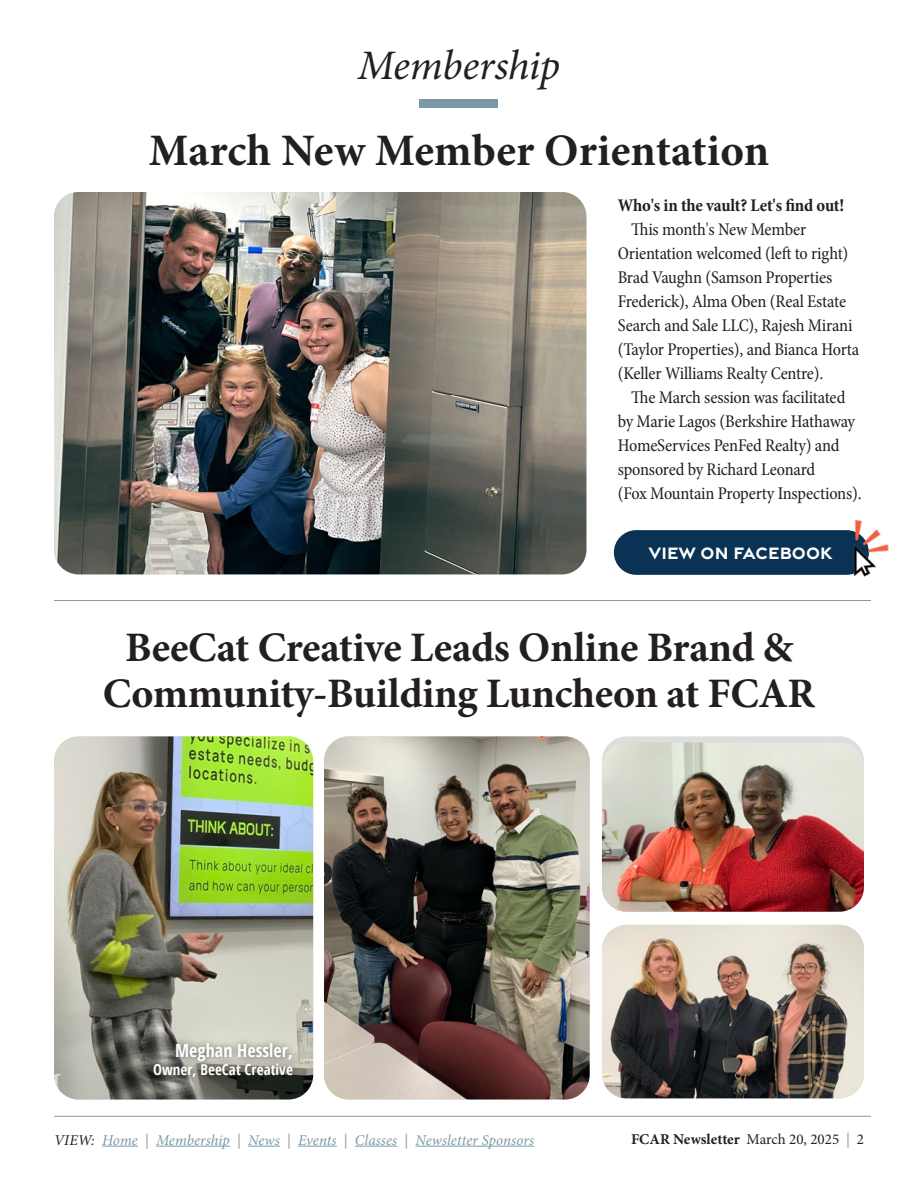
<style>
.page{position:relative;width:918px;height:1188px;background:#fff}
.page>*{position:absolute;margin:0;border:0;box-sizing:border-box;transform-origin:0 0}
.t1{font:700 45px "Minion Pro";color:#231f20}
.t2{font:700 42px/46.5px "Minion Pro";letter-spacing:-.01em;color:#231f20;text-align:center}
.t3{font:italic 42px "Minion Pro";letter-spacing:-.01em;color:#231f20}
.t4{font:condensed 18px/24px "Minion Pro";letter-spacing:-.01em;color:#231f20}
.t5{font:700 condensed 18px "Minion Pro";letter-spacing:-.01em;color:#231f20}
.t6{font:700 condensed 18px "Open Sans";letter-spacing:.005em;color:#fff}
.t7{font:700 17.85px "Gravesend Sans";letter-spacing:.01em;color:#fff}
.t8{font:italic 15px "Minion Pro";letter-spacing:.005em;color:#7b98a9}
.t9{font:700 15px "Minion Pro";color:#231f20}
.t10{font:700 condensed 15px "Open Sans";letter-spacing:.005em;color:#fff}
.s1{color:#231f20}
.s2{color:#939598}
.s3{font-weight:400}
.s4{font-weight:400;color:#7b98a9}
</style>
<div class="page">
<hr style="left:102px;top:1146px;width:36px;height:1px;background:#7b98a9">
<hr style="left:156px;top:1146px;width:74px;height:1px;background:#7b98a9">
<hr style="left:248px;top:1146px;width:32px;height:1px;background:#7b98a9">
<hr style="left:298px;top:1146px;width:39px;height:1px;background:#7b98a9">
<hr style="left:355px;top:1146px;width:42px;height:1px;background:#7b98a9">
<hr style="left:415px;top:1146px;width:119px;height:1px;background:#7b98a9">
<hr style="left:54px;top:1116px;width:817px;height:1px;background:#939598">
<hr style="left:54px;top:600px;width:817px;height:1px;background:#939598">
<div style="left:420px;top:99px;width:78px;height:9px;background:#7b98a9"></div>
<img style="left:54px;top:192px;width:532px;height:382px">
<img style="left:324px;top:736px;width:266px;height:363px">
<img style="left:54px;top:736px;width:259px;height:363px">
<div style="left:602px;top:736px;width:262px;height:176px;background:#dcdddf;border-radius:25px"></div>
<img style="left:602px;top:743px;width:262px;height:169px">
<img style="left:602px;top:925px;width:262px;height:173px">
<div style="left:613px;top:529px;width:257px;height:47px;background:#0a3254;border-radius:23px"></div>
<div style="left:612px;top:529px;width:258px;height:47px;border:2px solid #fff;border-radius:23px"></div>
<img style="left:821px;top:520px;width:68px;height:57px">
<div style="left:145px;top:1036px;width:156px;height:49px;background:#231f20;opacity:.75"></div>
<h2 class="t3" style="left:358px;top:37px;width:204px">Membership</h2>
<h1 class="t1" style="left:149px;top:119px;width:622px">March New Member Orientation</h1>
<p class="t5" style="left:618px;top:193px;width:228px">Who's in the vault? Let's find out!</p>
<p class="t4" style="left:618px;top:218px;width:243px;text-indent:14px">This month's New Member Orientation welcomed (left to right)<br>Brad Vaughn (Samson Properties Frederick), Alma Oben (Real Estate Search and Sale LLC), Rajesh Mirani (Taylor Properties), and Bianca Horta (Keller Williams Realty Centre).</p>
<p class="t4" style="left:618px;top:386px;width:245px;text-indent:14px">The March session was facilitated by Marie Lagos (Berkshire Hathaway HomeServices PenFed Realty) and sponsored by Richard Leonard<br>(Fox Mountain Property Inspections).</p>
<p class="t7" style="left:649px;top:541px;width:185px">VIEW ON FACEBOOK</p>
<h2 class="t2" style="left:103px;top:623px;width:714px">BeeCat Creative Leads Online Brand &amp;<br>Community-Building Luncheon at FCAR</h2>
<p class="t6" style="left:175px;top:1038px;width:119px">Meghan Hessler,</p>
<p class="t10" style="left:153px;top:1060px;width:141px">Owner, BeeCat Creative</p>
<p class="t8" style="left:54px;top:1130px;width:482px"><span class="s1">VIEW:</span> Home <span class="s2">|</span> Membership <span class="s2">|</span> News <span class="s2">|</span> Events <span class="s2">|</span> Classes <span class="s2">|</span> Newsletter Sponsors</p>
<p class="t9" style="left:631px;top:1128px;width:234px">FCAR Newsletter <span class="s3">March 20, 2025</span> <span class="s4">|</span> <span class="s3">2</span></p>
</div>
